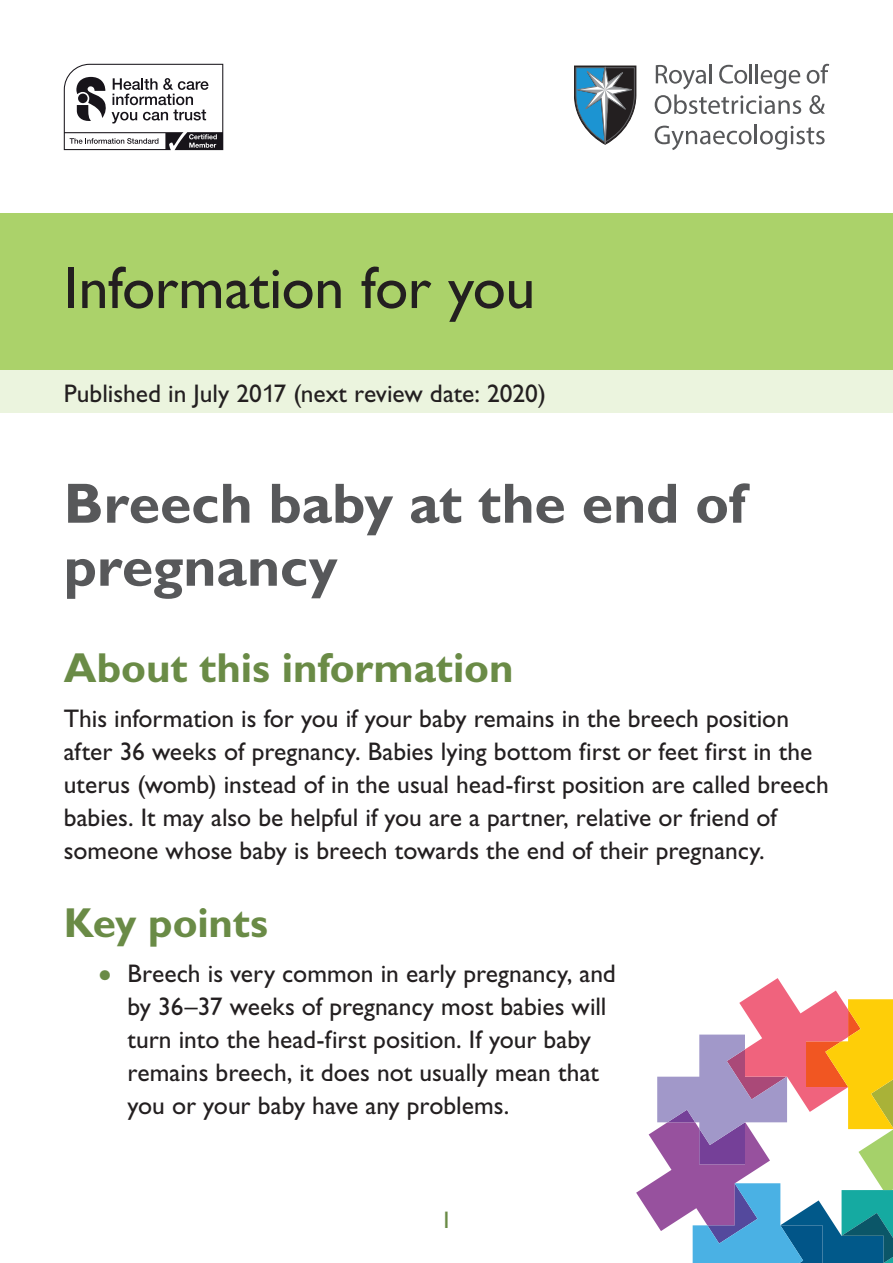
<style>
.page{position:relative;width:893px;height:1263px;background:#fff}
.page>*{position:absolute;margin:0;border:0;box-sizing:border-box;transform-origin:0 0}
.t1{font:60px "Gill Sans";letter-spacing:-.01em;color:#231f20}
.PI_title{font:700 57px/63px "Gill Sans";letter-spacing:-.005em;color:#57585a}
.PI_A_head{font:700 42px "Gill Sans";letter-spacing:-.005em;color:#6a8b46}
.PI_body_text{font:25.5px/33px "Gill Sans";color:#231f20}
.PI_review_date{font:25.5px "Gill Sans";color:#231f20}
.PI_page_number{font:24px "Gill Sans";color:#6a8b46}
.s1{font-family:"Arial";font-size:24.15px}
.s2{font-size:40.5px;color:#6a8b46}
</style>
<div class="page">
<svg style="left:64px;top:64px;width:159px;height:86px"></svg>
<svg style="left:807px;top:64px;width:22px;height:20px"></svg>
<svg style="left:655px;top:64px;width:146px;height:50px"></svg>
<svg style="left:809px;top:95px;width:16px;height:19px"></svg>
<svg style="left:655px;top:125px;width:170px;height:25px"></svg>
<svg style="left:574px;top:65px;width:63px;height:80px"></svg>
<div style="left:0;top:213px;width:893px;height:157px;background:#abd26a"></div>
<div style="left:0;top:370px;width:893px;height:42px;background:#ebf4de"></div>
<svg style="left:636px;top:978px;width:257px;height:285px"></svg>
<h1 class="t1" style="left:64px;top:253px;width:473px">Information for you</h1>
<p class="PI_review_date" style="left:64px;top:379px;width:484px">Published in July 20<span class="s1">1</span>7 (next review date: 2020)</p>
<p class="PI_title" style="left:64px;top:471px;width:683px">Breech baby at the end of pregnancy</p>
<p class="PI_A_head" style="left:64px;top:643px;width:451px">About this information</p>
<p class="PI_body_text" style="left:64px;top:701px;width:766px">This information is for you if your baby remains in the breech position after 36 weeks of pregnancy. Babies lying bottom first or feet first in the uterus (womb) instead of in the usual head-first position are called breech babies. It may also be helpful if you are a partner, relative or friend of someone whose baby is breech towards the end of their pregnancy.</p>
<p class="PI_A_head" style="left:64px;top:898px;width:206px">Key points</p>
<p class="PI_body_text" style="left:128px;top:956px;width:490px;text-indent:-30px"><span class="s2">•</span> Breech is very common in early pregnancy, and by 36–37 weeks of pregnancy most babies will turn into the head-first position. If your baby remains breech, it does not usually mean that you or your baby have any problems.</p>
<p class="PI_page_number" style="left:440px;top:1206px;width:13px">1</p>
</div>
